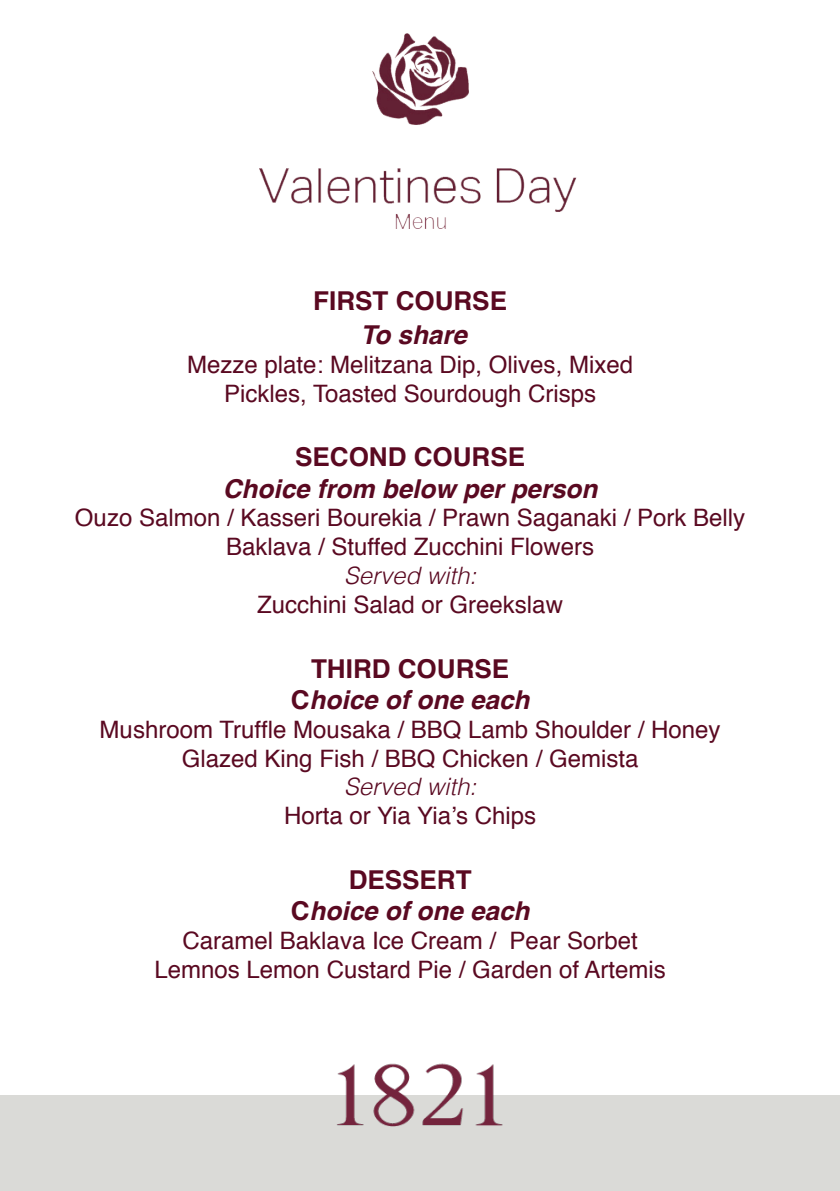
<style>
.page{position:relative;width:840px;height:1191px;background:#fff}
.page>*{position:absolute;margin:0;border:0;box-sizing:border-box;transform-origin:0 0}
.t1{font:italic 700 26px "Helvetica";color:#5a0921}
.t2{font:700 26px "Helvetica";color:#5a0921}
.t3{font:24px/28.8px "Helvetica";color:#5a0921;text-align:center}
.t4{font:italic 300 24px "Helvetica";color:#5a0921}
.s1{font-style:normal}
</style>
<div class="page">
<img style="left:260px;top:34px;width:316px;height:194px">
<div style="left:0;top:1095px;width:839px;height:96px;background:#dadad7"></div>
<img style="left:337px;top:1063px;width:166px;height:64px">
<p class="t2" style="left:313px;top:280px;width:195px">FIRST COURSE</p>
<p class="t1" style="left:360px;top:313px;width:108px">To share</p>
<p class="t3" style="left:187px;top:351px;width:447px">Mezze plate: Melitzana Dip, Olives, Mixed</p>
<p class="t3" style="left:224px;top:379px;width:373px">Pickles, Toasted Sourdough Crisps</p>
<p class="t2" style="left:295px;top:436px;width:231px">SECOND COURSE</p>
<p class="t1" style="left:223px;top:467px;width:376px">Choice from below per person</p>
<p class="t3" style="left:75px;top:504px;width:671px">Ouzo Salmon / Kasseri Bourekia / Prawn Saganaki / Pork Belly<br>Baklava / Stuffed Zucchini Flowers</p>
<p class="t4" style="left:344px;top:555px;width:134px">Served with:</p>
<p class="t3" style="left:257px;top:591px;width:307px">Zucchini Salad or Greekslaw</p>
<p class="t2" style="left:311px;top:647px;width:199px">THIRD COURSE</p>
<p class="t1" style="left:290px;top:678px;width:240px"><span class="s1">C</span>hoice of one each</p>
<p class="t3" style="left:100px;top:715px;width:622px">Mushroom Truffle Mousaka / BBQ Lamb Shoulder / Honey<br>Glazed King Fish / BBQ Chicken / Gemista</p>
<p class="t4" style="left:344px;top:766px;width:134px">Served with:</p>
<p class="t3" style="left:284px;top:802px;width:253px">Horta or Yia Yia’s Chips</p>
<p class="t2" style="left:348px;top:859px;width:124px">DESSERT</p>
<p class="t1" style="left:290px;top:889px;width:240px"><span class="s1">C</span>hoice of one each</p>
<p class="t3" style="left:182px;top:927px;width:456px">Caramel Baklava Ice Cream / Pear Sorbet</p>
<p class="t3" style="left:154px;top:955px;width:512px">Lemnos Lemon Custard Pie / Garden of Artemis</p>
</div>
